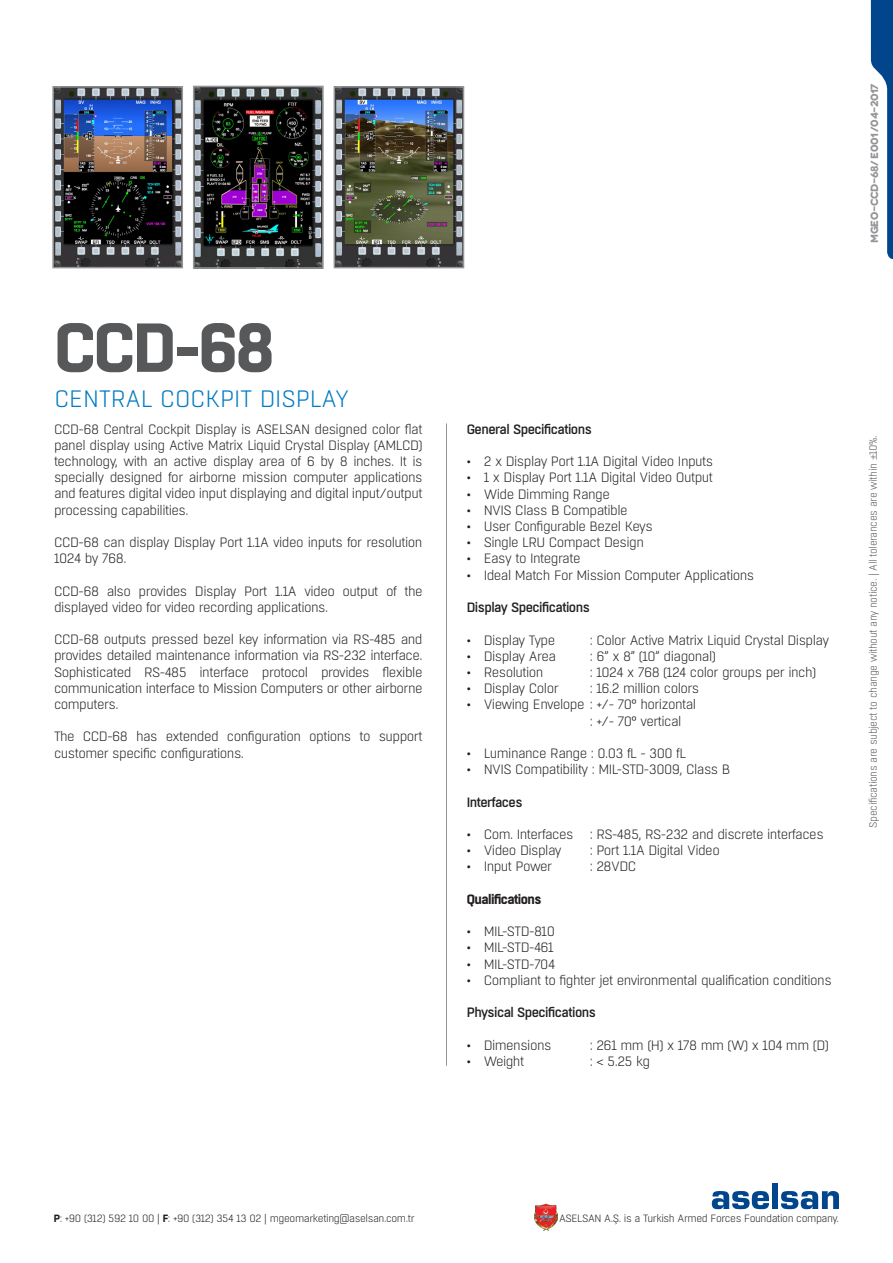
<style>
.page{position:relative;width:893px;height:1263px;background:#fff}
.page>*{position:absolute;margin:0;border:0;box-sizing:border-box;transform-origin:0 0}
.t1{font:700 69.15px "Boxed";color:#57585a}
.t2{font:300 23.7px "Boxed";letter-spacing:-.005em;color:#007ac2}
.t3{font:300 13.5px/16.2px "Boxed";letter-spacing:-.04em;color:#231f20}
.t4{font:500 13.5px "Boxed";letter-spacing:-.04em;color:#231f20}
.sda{font:700 13.5px "Boxed";letter-spacing:-.04em;color:#231f20}
.t5{font:300 10.5px "Boxed";letter-spacing:-.04em;color:#231f20}
.t6{font:300 10.5px "Boxed";letter-spacing:-.04em;color:#57585a}
.t7{font:700 10.5px "Novecentowide";letter-spacing:-.045em;color:#939598}
.s1{font-family:"Minion Pro";font-weight:400}
.s2{font-weight:700}
</style>
<div class="page">
<svg style="left:871px;top:0;width:22px;height:259px"></svg>
<img style="left:534px;top:1203px;width:23px;height:28px">
<svg style="left:712px;top:1191px;width:57px;height:18px"></svg>
<div style="left:772px;top:1183px;width:6px;height:26px;background:#01468c"></div>
<svg style="left:781px;top:1191px;width:58px;height:18px"></svg>
<hr style="left:446px;top:423px;width:1px;height:643px;background:#939598">
<img style="left:196px;top:89px;width:125px;height:177px">
<div style="left:193px;top:86px;width:131px;height:183px;border:2px solid #939598"></div>
<img style="left:55px;top:89px;width:125px;height:176px">
<div style="left:52px;top:86px;width:131px;height:182px;border:2px solid #939598"></div>
<img style="left:337px;top:89px;width:124px;height:176px">
<div style="left:334px;top:86px;width:130px;height:182px;border:2px solid #939598"></div>
<p class="t1" style="left:54px;top:301px;width:222px">CCD-68</p>
<p class="t2" style="left:54px;top:384px;width:297px">CENTRAL COCKPIT DISPLAY</p>
<p class="t3" style="left:54px;top:421px;width:370px;text-align:justify">CCD-68 Central Cockpit Display is ASELSAN designed color flat panel display using Active Matrix Liquid Crystal Display (AMLCD) technology, with an active display area of 6 by 8 inches. It is specially designed for airborne mission computer applications and features digital video input displaying and digital input/output processing capabilities.</p>
<p class="t3" style="left:54px;top:534px;width:370px">CCD-68 can display Display Port 1.1A video inputs for resolution<br>1024 by 768.</p>
<p class="t3" style="left:54px;top:583px;width:370px">CCD-68 also provides Display Port 1.1A video output of the displayed video for video recording applications.</p>
<p class="t3" style="left:54px;top:631px;width:370px;text-align:justify">CCD-68 outputs pressed bezel key information via RS-485 and provides detailed maintenance information via RS-232 interface.<br>Sophisticated RS-485 interface protocol provides flexible communication interface to Mission Computers or other airborne computers.</p>
<p class="t3" style="left:54px;top:729px;width:370px">The CCD-68 has extended configuration options to support customer specific configurations.</p>
<p class="t7" style="left:868px;top:243px;width:161px;rotate:-90deg">MGEO-CCD-68/ E001 /04-2017</p>
<p class="t4" style="left:467px;top:420px;width:127px">General Specifications</p>
<p class="t3" style="left:467px;top:454px;width:248px">• 2 x Display Port 1.1A Digital Video Inputs</p>
<p class="t3" style="left:467px;top:470px;width:248px">• 1 x Display Port 1.1A Digital Video Output</p>
<p class="t3" style="left:467px;top:486px;width:145px">• Wide Dimming Range</p>
<p class="t3" style="left:467px;top:502px;width:163px">• NVIS Class B Compatible</p>
<p class="t3" style="left:467px;top:518px;width:188px">• User Configurable Bezel Keys</p>
<p class="t3" style="left:467px;top:535px;width:179px">• Single LRU Compact Design</p>
<p class="t3" style="left:467px;top:551px;width:115px">• Easy to Integrate</p>
<p class="t3" style="left:467px;top:567px;width:289px">• Ideal Match For Mission Computer Applications</p>
<p class="t4" style="left:467px;top:599px;width:125px">Display Specifications</p>
<p class="t3" style="left:467px;top:632px;width:90px">• Display Type</p>
<p class="t3" style="left:590px;top:632px;width:241px">: Color Active Matrix Liquid Crystal Display</p>
<p class="t3" style="left:467px;top:648px;width:91px">• Display Area</p>
<p class="t3" style="left:590px;top:648px;width:128px">: 6” x 8” (10” diagonal)</p>
<p class="t3" style="left:467px;top:664px;width:78px">• Resolution</p>
<p class="t3" style="left:590px;top:664px;width:228px">: 1024 x 768 (124 color groups per inch)</p>
<p class="t3" style="left:467px;top:680px;width:94px">• Display Color</p>
<p class="t3" style="left:590px;top:680px;width:111px">: 16.2 million colors</p>
<p class="t3" style="left:467px;top:697px;width:231px">• Viewing Envelope : +/- 70° horizontal</p>
<p class="t3" style="left:590px;top:713px;width:93px">: +/- 70° vertical</p>
<p class="t3" style="left:467px;top:745px;width:221px">• Luminance Range : 0.03 fL - 300 fL</p>
<p class="t3" style="left:467px;top:761px;width:265px">• NVIS Compatibility : MIL-STD-3009, Class B</p>
<p class="t4" style="left:467px;top:793px;width:57px">Interfaces</p>
<p class="t3" style="left:467px;top:826px;width:359px">• Com. Interfaces : RS-485, RS-232 and discrete interfaces</p>
<p class="t3" style="left:467px;top:842px;width:96px">• Video Display</p>
<p class="t3" style="left:590px;top:842px;width:132px">: Port 1.1A Digital Video</p>
<p class="t3" style="left:467px;top:859px;width:87px">• Input Power</p>
<p class="t3" style="left:590px;top:859px;width:48px">: 28VDC</p>
<p class="sda" style="left:467px;top:890px;width:76px">Qualifications</p>
<p class="t3" style="left:467px;top:923px;width:90px">• MIL-STD-810</p>
<p class="t3" style="left:467px;top:940px;width:89px">• MIL-STD-461</p>
<p class="t3" style="left:467px;top:956px;width:90px">• MIL-STD-704</p>
<p class="t3" style="left:467px;top:972px;width:367px">• Compliant to fighter jet environmental qualification conditions</p>
<p class="t4" style="left:467px;top:1004px;width:131px">Physical Specifications</p>
<p class="t3" style="left:467px;top:1037px;width:86px">• Dimensions</p>
<p class="t3" style="left:590px;top:1037px;width:241px">: 261 mm (H) x 178 mm (W) x 104 mm (D)</p>
<p class="t3" style="left:467px;top:1053px;width:59px">• Weight</p>
<p class="t3" style="left:590px;top:1053px;width:62px">: &lt; 5.25 kg</p>
<p class="t6" style="left:867px;top:827px;width:394px;rotate:-90deg">Specifications are subject to change without any notice. | All tolerances are within <span class="s1">±</span>10%.</p>
<p class="t5" style="left:54px;top:1212px;width:362px"><span class="s2">P</span>: +90 (312) 592 10 00 | <span class="s2">F</span>: +90 (312) 354 13 02 | mgeomarketing@aselsan.com.tr</p>
<p class="t5" style="left:559px;top:1212px;width:281px">ASELSAN A.Ş. is a Turkish Armed Forces Foundation company.</p>
</div>
